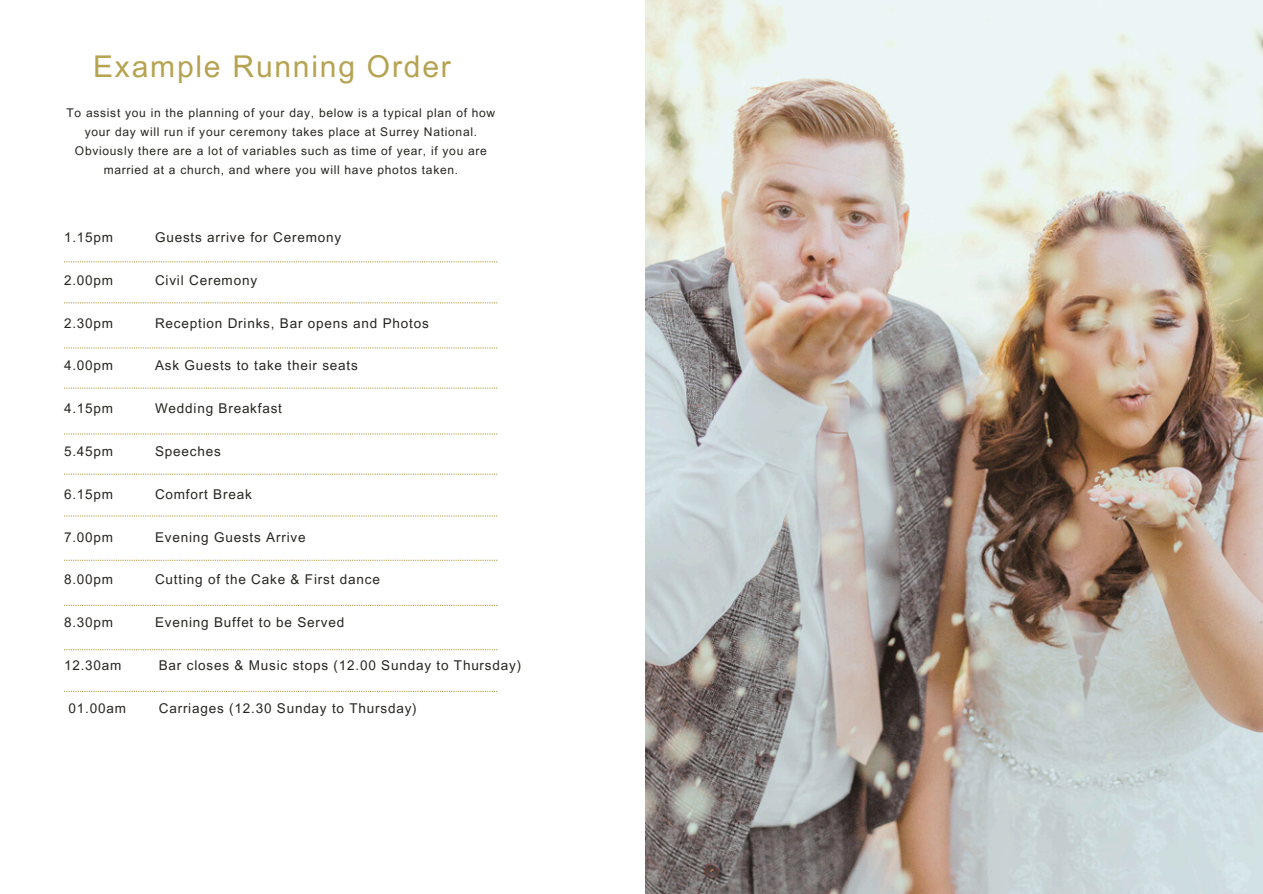
<style>
.page{position:relative;width:1263px;height:894px;background:#fff}
.page>*{position:absolute;margin:0;border:0;box-sizing:border-box;transform-origin:0 0}
.t1{font:30px "Arial MT Pro";letter-spacing:.06em;color:#b6a351}
.t2{font:13.5px "Arial MT Pro";letter-spacing:.06em;color:#262521}
.t3{font:12px/19px "Arial MT Pro";letter-spacing:.06em;color:#262521;text-align:center}
</style>
<div class="page">
<svg style="left:64px;top:690px;width:433px;height:1px"></svg>
<svg style="left:64px;top:649px;width:433px;height:1px"></svg>
<svg style="left:64px;top:261px;width:433px;height:1px"></svg>
<svg style="left:64px;top:302px;width:433px;height:1px"></svg>
<svg style="left:64px;top:347px;width:433px;height:1px"></svg>
<svg style="left:64px;top:387px;width:433px;height:1px"></svg>
<svg style="left:64px;top:433px;width:433px;height:1px"></svg>
<svg style="left:64px;top:473px;width:433px;height:1px"></svg>
<svg style="left:64px;top:515px;width:433px;height:1px"></svg>
<svg style="left:64px;top:559px;width:433px;height:1px"></svg>
<svg style="left:64px;top:604px;width:433px;height:1px"></svg>
<img style="left:645px;top:0;width:618px;height:893px">
<h2 class="t1" style="left:93px;top:56px;width:359px">Example Running Order</h2>
<p class="t3" style="left:67px;top:104px;width:430px">To assist you in the planning of your day, below is a typical plan of how your day will run if your ceremony takes place at Surrey National.<br>Obviously there are a lot of variables such as time of year, if you are married at a church, and where you will have photos taken.</p>
<h1 class="t2" style="left:64px;top:232px;width:51px">1.15pm</h1>
<h1 class="t2" style="left:155px;top:232px;width:188px">Guests arrive for Ceremony</h1>
<p class="t2" style="left:64px;top:275px;width:51px">2.00pm</p>
<p class="t2" style="left:155px;top:275px;width:104px">Civil Ceremony</p>
<h2 class="t2" style="left:64px;top:318px;width:51px">2.30pm</h2>
<h2 class="t2" style="left:155px;top:318px;width:275px">Reception Drinks, Bar opens and Photos</h2>
<h2 class="t2" style="left:64px;top:360px;width:51px">4.00pm</h2>
<h2 class="t2" style="left:155px;top:360px;width:204px">Ask Guests to take their seats</h2>
<h2 class="t2" style="left:64px;top:403px;width:51px">4.15pm</h2>
<h2 class="t2" style="left:155px;top:403px;width:129px">Wedding Breakfast</h2>
<h2 class="t2" style="left:64px;top:446px;width:51px">5.45pm</h2>
<h2 class="t2" style="left:155px;top:446px;width:67px">Speeches</h2>
<h2 class="t2" style="left:64px;top:489px;width:51px">6.15pm</h2>
<h2 class="t2" style="left:155px;top:489px;width:98px">Comfort Break</h2>
<h2 class="t2" style="left:64px;top:531px;width:51px">7.00pm</h2>
<h2 class="t2" style="left:155px;top:531px;width:152px">Evening Guests Arrive</h2>
<h2 class="t2" style="left:64px;top:574px;width:51px">8.00pm</h2>
<h2 class="t2" style="left:155px;top:574px;width:226px">Cutting of the Cake &amp; First dance</h2>
<h2 class="t2" style="left:64px;top:617px;width:51px">8.30pm</h2>
<h2 class="t2" style="left:155px;top:617px;width:191px">Evening Buffet to be Served</h2>
<h2 class="t2" style="left:64px;top:660px;width:59px">12.30am</h2>
<h2 class="t2" style="left:159px;top:660px;width:364px">Bar closes &amp; Music stops (12.00 Sunday to Thursday)</h2>
<h2 class="t2" style="left:69px;top:702px;width:59px">01.00am</h2>
<h2 class="t2" style="left:159px;top:702px;width:259px">Carriages (12.30 Sunday to Thursday)</h2>
</div>
